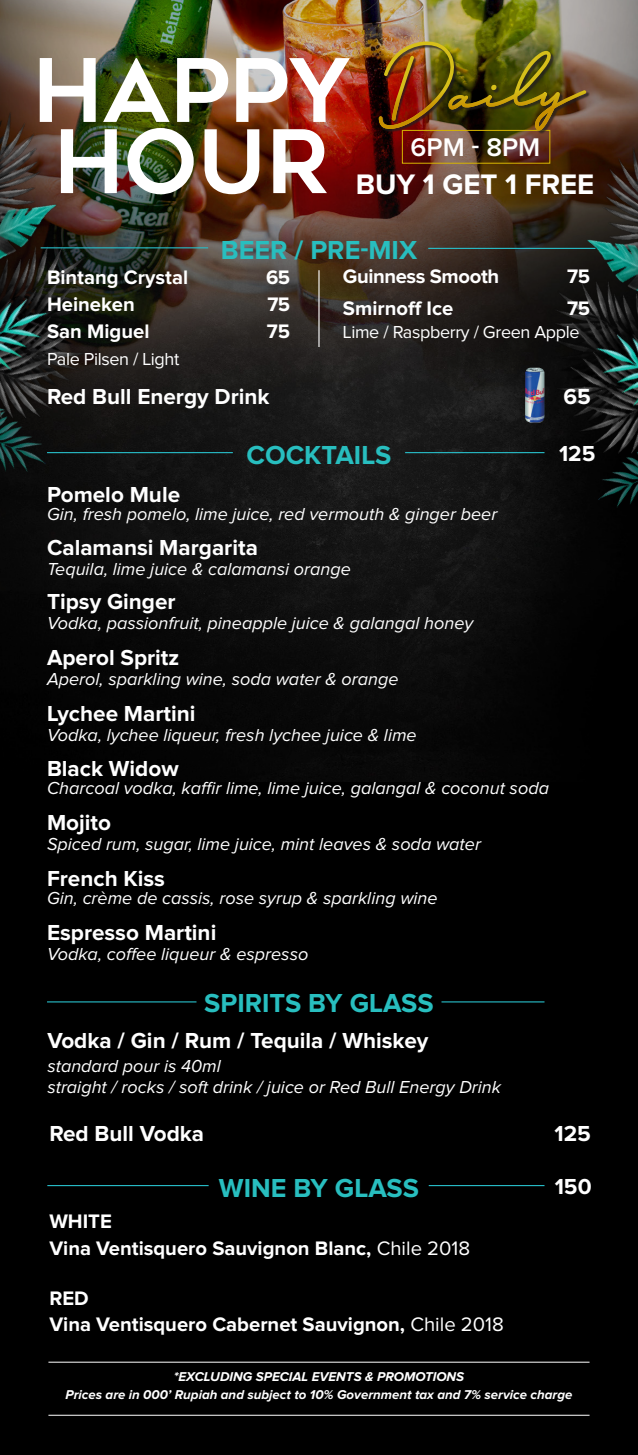
<style>
.page{position:relative;width:638px;height:1455px;background:#fff}
.page>*{position:absolute;margin:0;border:0;box-sizing:border-box;transform-origin:0 0}
.t1{font:700 29.25px "Proxima Nova";color:#fff}
.t2{font:700 27px "Proxima Nova";color:#28bebf}
.t3{font:600 26.55px "Proxima Nova";color:#fff}
.t4{font:700 22.5px "Proxima Nova";color:#fff}
.t5{font:700 20.25px "Proxima Nova";color:#fff}
.t6{font:700 20.25px "Proxima Nova";letter-spacing:-.02em;color:#fff}
.t7{font:italic 18px "Proxima Nova";color:#fff}
.t8{font:18px "Proxima Nova";letter-spacing:-.02em;color:#fff}
.t9{font:italic 700 13.28px "Proxima Nova";color:#fff}
.s1{font-weight:400}
</style>
<div class="page">
<div style="left:0;top:0;width:638px;height:1454px;background:#000"></div>
<img style="left:0;top:0;width:638px;height:781px">
<img style="left:405px;top:67px;width:233px;height:468px">
<img style="left:0;top:28px;width:237px;height:477px">
<img style="left:61px;top:128px;width:266px;height:66px">
<img style="left:40px;top:58px;width:310px;height:64px">
<div style="left:402px;top:130px;width:148px;height:34px;border:1px solid #d7b601"></div>
<div style="left:380px;top:43px;width:210px;height:91px;background:#231f20;opacity:.75"></div>
<img style="left:379px;top:41px;width:207px;height:90px">
<hr style="left:48px;top:1361px;width:541px;height:1px;background:#fff">
<hr style="left:48px;top:1414px;width:541px;height:1px;background:#fff">
<hr style="left:47px;top:452px;width:186px;height:1px;background:#28bec9">
<hr style="left:405px;top:452px;width:139px;height:1px;background:#28bec9">
<hr style="left:429px;top:1184px;width:115px;height:1px;background:#28bec9">
<hr style="left:47px;top:1184px;width:162px;height:1px;background:#28bec9">
<img style="left:525px;top:368px;width:19px;height:54px">
<hr style="left:41px;top:247px;width:167px;height:1px;background:#28bec9">
<hr style="left:428px;top:248px;width:167px;height:1px;background:#28bec9">
<hr style="left:318px;top:270px;width:1px;height:77px;background:#fff">
<hr style="left:441px;top:1001px;width:103px;height:1px;background:#28bec9">
<hr style="left:47px;top:1001px;width:149px;height:1px;background:#28bec9">
<p class="t3" style="left:411px;top:135px;width:131px">6PM - 8PM</p>
<p class="t1" style="left:356px;top:171px;width:240px">BUY 1 GET 1 FREE</p>
<p class="t2" style="left:221px;top:238px;width:198px">BEER / PRE-MIX</p>
<p class="t5" style="left:47px;top:268px;width:143px">Bintang Crystal</p>
<p class="t5" style="left:266px;top:268px;width:26px">65</p>
<p class="t5" style="left:47px;top:295px;width:89px">Heineken</p>
<p class="t5" style="left:267px;top:295px;width:24px">75</p>
<p class="t5" style="left:47px;top:322px;width:104px">San Miguel</p>
<p class="t5" style="left:267px;top:322px;width:25px">75</p>
<p class="t8" style="left:47px;top:350px;width:134px">Pale Pilsen / Light</p>
<p class="t6" style="left:343px;top:267px;width:158px">Guinness Smooth</p>
<p class="t5" style="left:567px;top:267px;width:24px">75</p>
<p class="t5" style="left:343px;top:299px;width:112px">Smirnoff Ice</p>
<p class="t5" style="left:567px;top:299px;width:24px">75</p>
<p class="t8" style="left:343px;top:324px;width:238px">Lime / Raspberry / Green Apple</p>
<p class="t4" style="left:47px;top:386px;width:224px">Red Bull Energy Drink</p>
<p class="t4" style="left:563px;top:386px;width:29px">65</p>
<p class="t2" style="left:246px;top:442px;width:146px">COCKTAILS</p>
<p class="t4" style="left:559px;top:443px;width:38px">125</p>
<p class="t4" style="left:47px;top:484px;width:135px">Pomelo Mule</p>
<p class="t7" style="left:47px;top:505px;width:452px">Gin, fresh pomelo, lime juice, red vermouth &amp; ginger beer</p>
<p class="t4" style="left:47px;top:537px;width:212px">Calamansi Margarita</p>
<p class="t7" style="left:47px;top:561px;width:305px">Tequila, lime juice &amp; calamansi orange</p>
<p class="t4" style="left:47px;top:591px;width:130px">Tipsy Ginger</p>
<p class="t7" style="left:47px;top:614px;width:428px">Vodka, passionfruit, pineapple juice &amp; galangal honey</p>
<p class="t4" style="left:47px;top:647px;width:134px">Aperol Spritz</p>
<p class="t7" style="left:47px;top:670px;width:353px">Aperol, sparkling wine, soda water &amp; orange</p>
<p class="t4" style="left:47px;top:702px;width:150px">Lychee Martini</p>
<p class="t7" style="left:47px;top:726px;width:371px">Vodka, lychee liqueur, fresh lychee juice &amp; lime</p>
<p class="t4" style="left:47px;top:758px;width:133px">Black Widow</p>
<p class="t7" style="left:47px;top:780px;width:503px">Charcoal vodka, kaffir lime, lime juice, galangal &amp; coconut soda</p>
<p class="t4" style="left:47px;top:812px;width:66px">Mojito</p>
<p class="t7" style="left:47px;top:835px;width:435px">Spiced rum, sugar, lime juice, mint leaves &amp; soda water</p>
<p class="t4" style="left:47px;top:868px;width:119px">French Kiss</p>
<p class="t7" style="left:47px;top:889px;width:392px">Gin, crème de cassis, rose syrup &amp; sparkling wine</p>
<p class="t4" style="left:47px;top:921px;width:171px">Espresso Martini</p>
<p class="t7" style="left:47px;top:945px;width:263px">Vodka, coffee liqueur &amp; espresso</p>
<p class="t2" style="left:204px;top:990px;width:231px">SPIRITS BY GLASS</p>
<p class="t4" style="left:47px;top:1029px;width:383px">Vodka / Gin / Rum / Tequila / Whiskey</p>
<p class="t7" style="left:47px;top:1058px;width:175px">standard pour is 40ml</p>
<p class="t7" style="left:47px;top:1078px;width:455px">straight / rocks / soft drink / juice or Red Bull Energy Drink</p>
<p class="t4" style="left:49px;top:1123px;width:156px">Red Bull Vodka</p>
<p class="t4" style="left:554px;top:1123px;width:38px">125</p>
<p class="t2" style="left:219px;top:1175px;width:202px">WINE BY GLASS</p>
<p class="t4" style="left:555px;top:1175px;width:38px">150</p>
<p class="t5" style="left:49px;top:1211px;width:64px">WHITE</p>
<p class="t5" style="left:49px;top:1238px;width:422px">Vina Ventisquero Sauvignon Blanc, <span class="s1">Chile 2018</span></p>
<p class="t5" style="left:49px;top:1288px;width:41px">RED</p>
<p class="t5" style="left:49px;top:1314px;width:456px">Vina Ventisquero Cabernet Sauvignon, <span class="s1">Chile 2018</span></p>
<p class="t9" style="left:174px;top:1370px;width:292px">*EXCLUDING SPECIAL EVENTS &amp; PROMOTIONS</p>
<p class="t9" style="left:66px;top:1388px;width:508px">Prices are in 000’ Rupiah and subject to 10% Government tax and 7% service charge</p>
</div>
